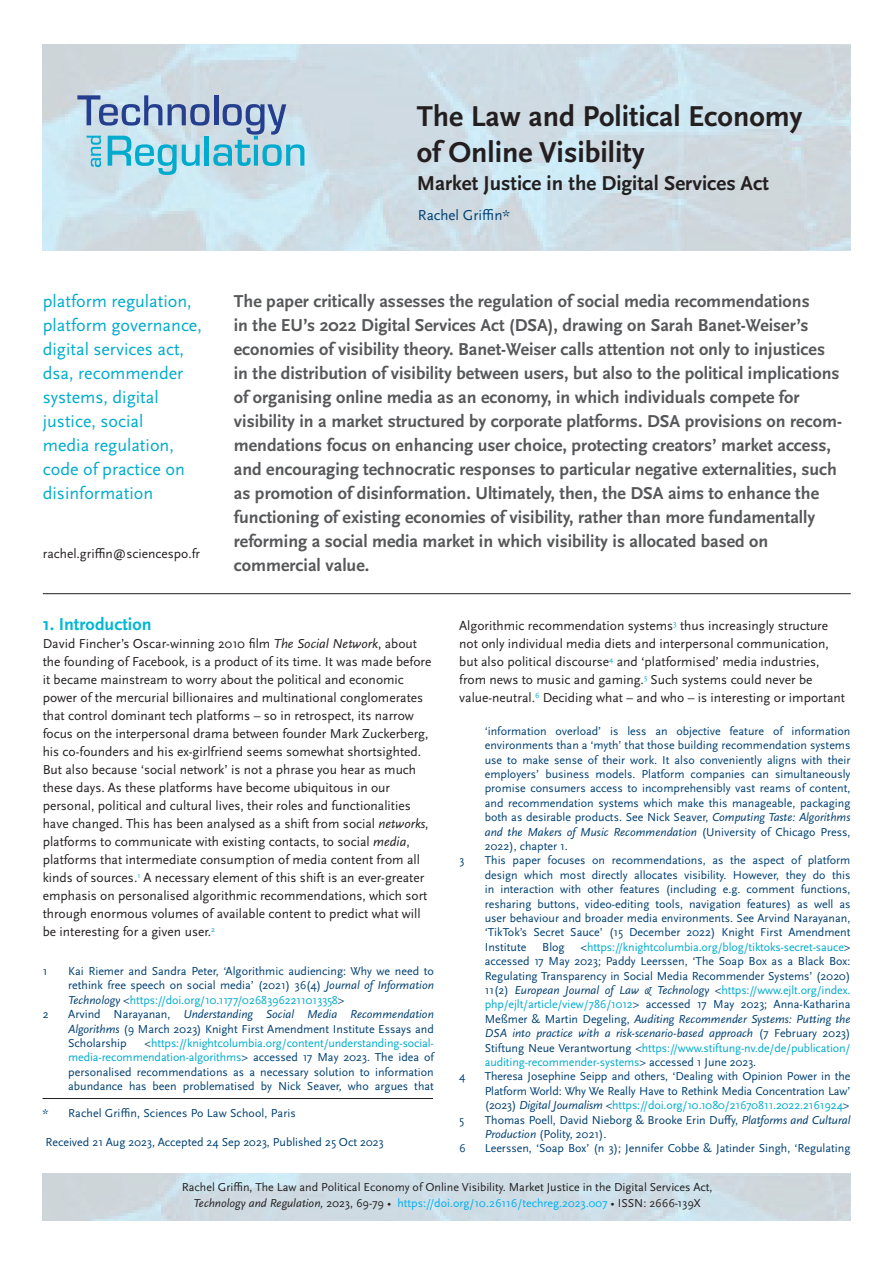
<style>
.page{position:relative;width:893px;height:1263px;background:#fff}
.page>*{position:absolute;margin:0;border:0;box-sizing:border-box;transform-origin:0 0}
.t1{font:700 30px/36px "Scala Sans Pro";color:#231f20}
.t2{font:700 21px "Scala Sans Pro";color:#231f20}
.t3{font:700 18px/24px "Scala Sans Pro";color:#57585a}
.t4{font:18px/24px "Scala Sans Pro";color:#00abcd}
.t5{font:700 18px "Scala Sans Pro";color:#00b7d4}
.t6{font:15px "Scala Sans Pro";color:#004071}
.t7{font:13.5px/18px "Scala Sans Pro";color:#231f20}
.t8{font:12px/14.4px "Scala Sans Pro";color:#004071;text-align:justify}
.t9{font:12px/16.5px "Scala Sans Pro";color:#231f20;text-align:center}
.s1{font-style:italic}
.s2{color:#00abcd}
.s3{color:#00aeef}
</style>
<div class="page">
<svg style="left:77px;top:95px;width:227px;height:80px;background:#9ec4d9"></svg>
<hr style="left:43px;top:593px;width:808px;height:1px;background:#231f20">
<hr style="left:43px;top:1098px;width:390px;height:1px;background:#231f20">
<h3 class="t4" style="left:43px;top:289px;width:161px">platform regulation, platform governance, digital services act, dsa, recommender systems, digital justice, social<br>media regulation, code of practice on disinformation</h3>
<p class="t7" style="left:43px;top:545px;width:159px">rachel.griffin@sciencespo.fr</p>
<h1 class="t1" style="left:417px;top:99px;width:387px">The Law and Political Economy of Online Visibility</h1>
<h2 class="t2" style="left:417px;top:171px;width:354px">Market Justice in the Digital Services Act</h2>
<p class="t6" style="left:418px;top:207px;width:94px">Rachel Griffin*</p>
<p class="t3" style="left:234px;top:289px;width:610px">The paper critically assesses the regulation of social media recommendations<br>in the EU’s 2022 Digital Services Act (DSA), drawing on Sarah Banet-Weiser’s economies of visibility theory. Banet-Weiser calls attention not only to injustices in the distribution of visibility between users, but also to the political implications of organising online media as an economy, in which individuals compete for visibility in a market structured by corporate platforms. DSA provisions on recom&shy;mendations focus on enhancing user choice, protecting creators’ market access, and encouraging technocratic responses to particular negative externalities, such as promotion of disinformation. Ultimately, then, the DSA aims to enhance the functioning of existing economies of visibility, rather than more fundamentally reforming a social media market in which visibility is allocated based on commercial value.</p>
<h3 class="t5" style="left:43px;top:614px;width:110px">1. Introduction</h3>
<p class="t7" style="left:43px;top:635px;width:390px">David Fincher’s Oscar-winning 2010 film <span class="s1">The Social Network</span>, about the founding of Facebook, is a product of its time. It was made before it became mainstream to worry about the political and economic power of the mercurial billionaires and multinational conglomerates that control dominant tech platforms – so in retrospect, its narrow focus on the interpersonal drama between founder Mark Zuckerberg, his co-founders and his ex-girlfriend seems somewhat shortsighted.<br>But also because ‘social network’ is not a phrase you hear as much these days. As these platforms have become ubiquitous in our personal, political and cultural lives, their roles and functionalities have changed. This has been analysed as a shift from social <span class="s1">networks</span>, platforms to communicate with existing contacts, to social <span class="s1">media</span>, platforms that intermediate consumption of media content from all kinds of sources.<sup>1</sup> A necessary element of this shift is an ever-greater emphasis on personalised algorithmic recommendations, which sort through enormous volumes of available content to predict what will be interesting for a given user.<sup>2</sup></p>
<p class="t8" style="left:43px;top:964px;width:6px">1</p>
<p class="t8" style="left:68px;top:964px;width:367px">Kai Riemer and Sandra Peter, ‘Algorithmic audiencing: Why we need to rethink free speech on social media’ (2021) 36(4) <span class="s1">Journal of Information Technology</span> &lt;<span class="s2">https://doi.org/10.1177/02683962211013358</span>&gt;</p>
<p class="t8" style="left:43px;top:1007px;width:7px">2</p>
<p class="t8" style="left:68px;top:1007px;width:367px">Arvind Narayanan, <span class="s1">Understanding Social Media Recommendation Algorithms</span> (9 March 2023) Knight First Amendment Institute Essays and Scholarship</p>
<p class="t7" style="left:459px;top:617px;width:387px">Algorithmic recommendation systems<sup>3</sup> thus increasingly structure not only individual media diets and interpersonal communication, but also political discourse<sup>4</sup> and ‘platformised’ media industries, from news to music and gaming.<sup>5</sup> Such systems could never be value-neutral.<sup>6</sup> Deciding what – and who – is interesting or important</p>
<p class="t8" style="left:485px;top:724px;width:367px">‘information overload’ is less an objective feature of information environments than a ‘myth’ that those building recommendation systems use to make sense of their work. It also conveniently aligns with their employers’ business models. Platform companies can simultaneously promise consumers access to incomprehensibly vast reams of content, and recommendation systems which make this manageable, packaging both as desirable products. See Nick Seaver, <span class="s1">Computing Taste: Algorithms and the Makers of Music Recommendation</span> (University of Chicago Press, 2022), chapter 1.</p>
<p class="t8" style="left:459px;top:853px;width:7px">3</p>
<p class="t8" style="left:485px;top:853px;width:367px">This paper focuses on recommendations, as the aspect of platform design which most directly allocates visibility. However, they do this in interaction with other features (including e.g. comment functions, resharing buttons, video-editing tools, navigation features) as well as user behaviour and broader media environments. See Arvind Narayanan, ‘TikTok’s Secret Sauce’ (15 December 2022) Knight First Amendment Institute</p>
<p class="t8" style="left:485px;top:940px;width:367px;text-indent:96px">&lt;<span class="s2">https://knightcolumbia.org/blog/tiktoks-secret-sauce</span>&gt; accessed 17 May 2023; Paddy Leerssen, ‘The Soap Box as a Black Box:<br>Regulating Transparency in Social Media Recommender Systems’ (2020)<br>11(2) <span class="s1">European Journal of Law &amp; Technology</span> &lt;<span class="s2">https://www.ejlt.org/index. php/ejlt/article/view/786/1012</span>&gt; accessed 17 May 2023; Anna-Katharina Meßmer &amp; Martin Degeling, <span class="s1">Auditing Recommender Systems: Putting the DSA into practice with a risk-scenario-based approach</span> (7 February 2023)<br>Stiftung Neue Verantwortung &lt;<span class="s2">https://www.stiftung-nv.de/de/publication/ auditing-recommender-systems</span>&gt; accessed 1 June 2023.</p>
<p class="t8" style="left:542px;top:940px;width:24px">Blog</p>
<p class="t8" style="left:68px;top:1036px;width:367px;text-indent:76px">&lt;<span class="s2">https://knightcolumbia.org/content/understanding-social&shy;media-recommendation-algorithms</span>&gt; accessed 17 May 2023. The idea of personalised recommendations as a necessary solution to information abundance has been problematised by Nick Seaver, who argues that</p>
<p class="t8" style="left:43px;top:1106px;width:255px">* Rachel Griffin, Sciences Po Law School, Paris</p>
<p class="t8" style="left:46px;top:1135px;width:340px">Received 21 Aug 2023, Accepted 24 Sep 2023, Published 25 Oct 2023</p>
<p class="t9" style="left:182px;top:1179px;width:532px">Rachel Griffin, The Law and Political Economy of Online Visibility. Market Justice in the Digital Services Act,<br><span class="s1">Technology and Regulation,</span> 2023, 69-79 • <span class="s3">https://doi.org/10.26116/techreg.2023.007</span> • ISSN: 2666-139X</p>
<p class="t8" style="left:459px;top:1069px;width:8px">4</p>
<p class="t8" style="left:485px;top:1069px;width:367px">Theresa Josephine Seipp and others, ‘Dealing with Opinion Power in the Platform World: Why We Really Have to Rethink Media Concentration Law’ (2023) <span class="s1">Digital Journalism</span> &lt;<span class="s2">https://doi.org/10.1080/21670811.2022.2161924</span>&gt;</p>
<p class="t8" style="left:459px;top:1112px;width:6px">5</p>
<p class="t8" style="left:485px;top:1112px;width:367px">Thomas Poell, David Nieborg &amp; Brooke Erin Duffy, <span class="s1">Platforms and Cultural<br>Production</span> (Polity, 2021).</p>
<p class="t8" style="left:459px;top:1141px;width:8px">6</p>
<p class="t8" style="left:485px;top:1141px;width:367px">Leerssen, ‘Soap Box’ (n 3); Jennifer Cobbe &amp; Jatinder Singh, ‘Regulating</p>
</div>
